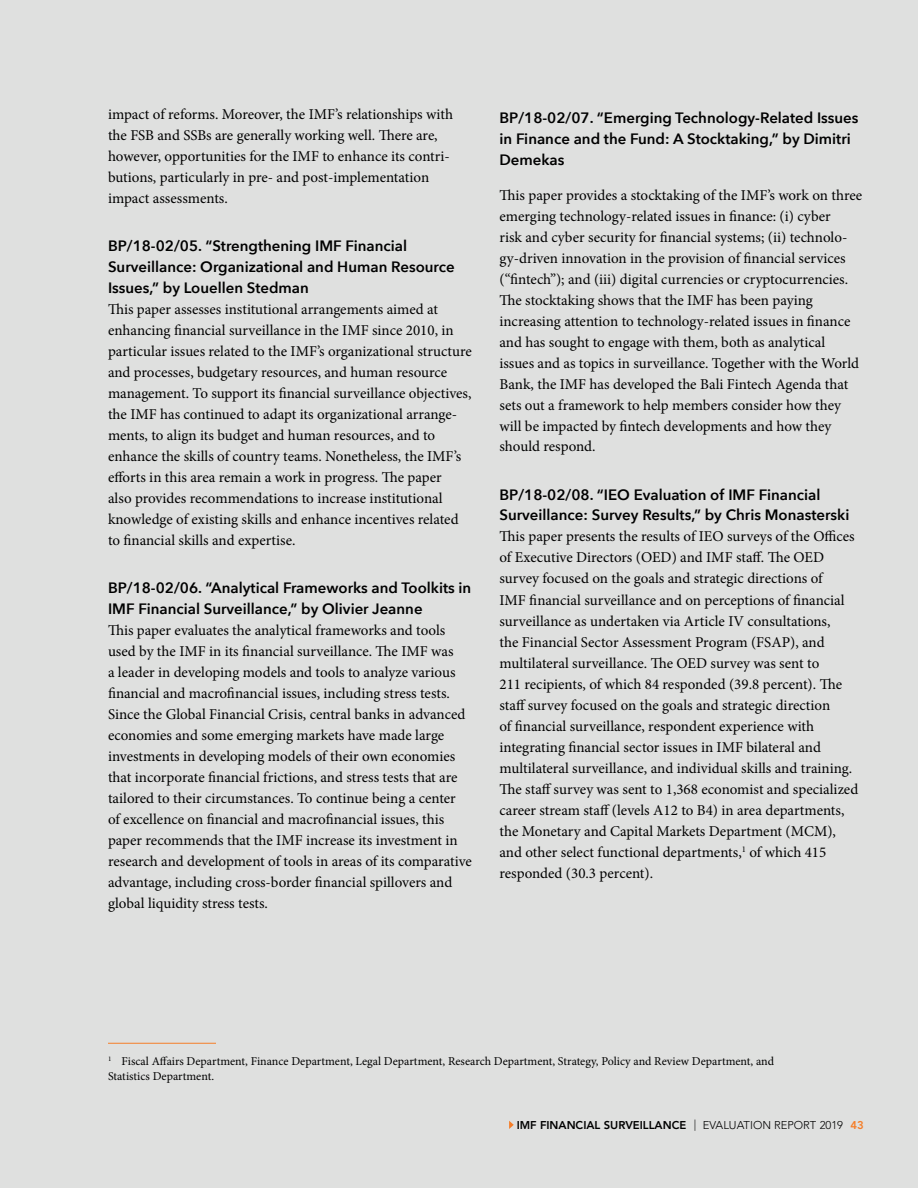
<style>
.page{position:relative;width:918px;height:1188px;background:#dfe0df}
.page>*{position:absolute;margin:0;border:0;box-sizing:border-box;transform-origin:0 0}
.t1{font:15px/21px "Minion Pro";color:#000}
.t2{font:600 15px/21px "Avenir Next";color:#000}
.t3{font:12px/15px "Minion Pro";color:#000}
.t4{font:800 11.25px "Avenir LT Std";color:#000}
.s1{font-weight:300}
.s2{color:#f57e29}
</style>
<div class="page">
<svg style="left:509px;top:1121px;width:5px;height:8px"></svg>
<hr style="left:108px;top:1043px;width:108px;height:1px;background:#f57e29">
<p class="t1" style="left:108px;top:104px;width:347px">impact of reforms. Moreover, the IMF’s relationships with the FSB and SSBs are generally working well. There are, however, opportunities for the IMF to enhance its contri&shy;butions, particularly in pre- and post-implementation impact assessments.</p>
<p class="t2" style="left:108px;top:235px;width:348px">BP/18-02/05. “Strengthening IMF Financial<br>Surveillance: Organizational and Human Resource<br>Issues,” by Louellen Stedman</p>
<p class="t1" style="left:108px;top:299px;width:365px">This paper assesses institutional arrangements aimed at enhancing financial surveillance in the IMF since 2010, in particular issues related to the IMF’s organizational structure and processes, budgetary resources, and human resource management. To support its financial surveillance objectives, the IMF has continued to adapt its organizational arrange&shy;ments, to align its budget and human resources, and to enhance the skills of country teams. Nonetheless, the IMF’s efforts in this area remain a work in progress. The paper<br>also provides recommendations to increase institutional knowledge of existing skills and enhance incentives related to financial skills and expertise.</p>
<p class="t2" style="left:108px;top:577px;width:365px">BP/18-02/06. “Analytical Frameworks and Toolkits in<br>IMF Financial Surveillance,” by Olivier Jeanne</p>
<p class="t1" style="left:108px;top:620px;width:365px">This paper evaluates the analytical frameworks and tools used by the IMF in its financial surveillance. The IMF was<br>a leader in developing models and tools to analyze various financial and macrofinancial issues, including stress tests.<br>Since the Global Financial Crisis, central banks in advanced economies and some emerging markets have made large investments in developing models of their own economies that incorporate financial frictions, and stress tests that are tailored to their circumstances. To continue being a center<br>of excellence on financial and macrofinancial issues, this paper recommends that the IMF increase its investment in research and development of tools in areas of its comparative advantage, including cross-border financial spillovers and global liquidity stress tests.</p>
<p class="t2" style="left:500px;top:107px;width:361px">BP/18-02/07. “Emerging Technology-Related Issues in Finance and the Fund: A Stocktaking,” by Dimitri<br>Demekas</p>
<p class="t1" style="left:500px;top:184px;width:364px">This paper provides a stocktaking of the IMF’s work on three emerging technology-related issues in finance: (i) cyber<br>risk and cyber security for financial systems; (ii) technolo&shy;gy-driven innovation in the provision of financial services (“fintech”); and (iii) digital currencies or cryptocurrencies.<br>The stocktaking shows that the IMF has been paying increasing attention to technology-related issues in finance and has sought to engage with them, both as analytical issues and as topics in surveillance. Together with the World Bank, the IMF has developed the Bali Fintech Agenda that sets out a framework to help members consider how they will be impacted by fintech developments and how they should respond.</p>
<p class="t2" style="left:500px;top:483px;width:351px">BP/18-02/08. “IEO Evaluation of IMF Financial<br>Surveillance: Survey Results,” by Chris Monasterski</p>
<p class="t1" style="left:500px;top:526px;width:360px">This paper presents the results of IEO surveys of the Offices of Executive Directors (OED) and IMF staff. The OED survey focused on the goals and strategic directions of<br>IMF financial surveillance and on perceptions of financial surveillance as undertaken via Article IV consultations,<br>the Financial Sector Assessment Program (FSAP), and multilateral surveillance. The OED survey was sent to<br>211 recipients, of which 84 responded (39.8 percent). The staff survey focused on the goals and strategic direction<br>of financial surveillance, respondent experience with integrating financial sector issues in IMF bilateral and multilateral surveillance, and individual skills and training.<br>The staff survey was sent to 1,368 economist and specialized career stream staff (levels A12 to B4) in area departments, the Monetary and Capital Markets Department (MCM), and other select functional departments,<sup>1</sup> of which 415 responded (30.3 percent).</p>
<p class="t3" style="left:108px;top:1054px;width:668px"><sup>1</sup> Fiscal Affairs Department, Finance Department, Legal Department, Research Department, Strategy, Policy and Review Department, and<br>Statistics Department.</p>
<p class="t4" style="left:517px;top:1118px;width:349px">IMF FINANCIAL SURVEILLANCE <span class="s1">| EVALUATION REPORT 2019</span> <span class="s2">43</span></p>
</div>
